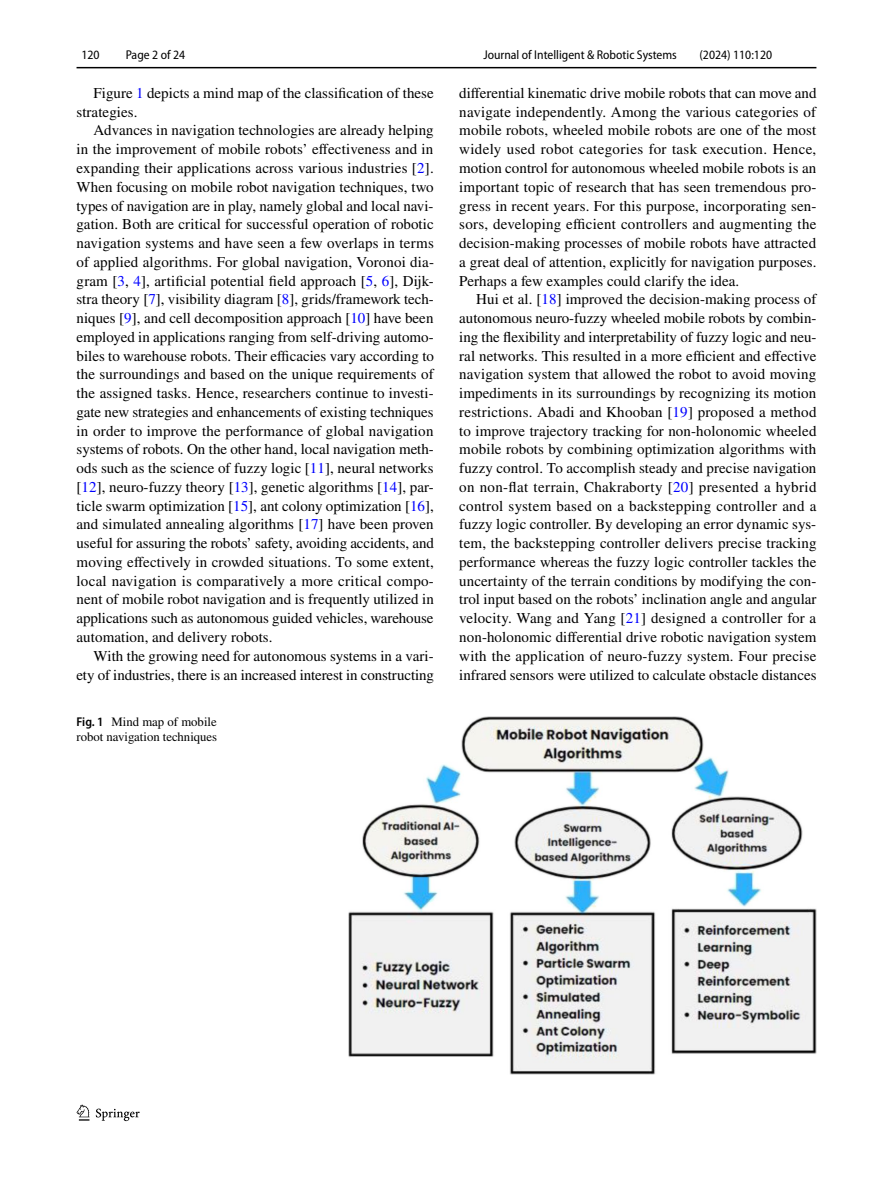
<style>
.page{position:relative;width:893px;height:1187px;background:#fff}
.page>*{position:absolute;margin:0;border:0;box-sizing:border-box;transform-origin:0 0}
.t1{font:15px/18.8px "STIX";color:#000;text-align:justify}
.t2{font:semi-condensed 12.75px "Myriad Pro";color:#000}
.t3{font:12.75px/15px "STIX";color:#000}
.s1{color:#00f}
.s2{font-family:"Myriad Pro";font-weight:600;font-stretch:semi-condensed}
</style>
<div class="page">
<hr style="left:77px;top:67px;width:739px;height:1px;background:#000">
<svg style="left:77px;top:1104px;width:12px;height:16px"></svg>
<svg style="left:96px;top:1108px;width:44px;height:12px"></svg>
<img style="left:349px;top:716px;width:467px;height:357px">
<p class="t2" style="left:82px;top:48px;width:20px">120</p>
<p class="t2" style="left:126px;top:48px;width:61px">Page 2 of 24</p>
<p class="t2" style="left:483px;top:48px;width:195px">Journal of Intelligent &amp; Robotic Systems</p>
<p class="t2" style="left:699px;top:48px;width:74px">(2024) 110:120</p>
<p class="t1" style="left:77px;top:84px;width:359px;text-indent:17px">Figure <span class="s1">1</span> depicts a mind map of the classification of these strategies.</p>
<p class="t1" style="left:77px;top:122px;width:359px;text-indent:17px">Advances in navigation technologies are already helping in the improvement of mobile robots’ effectiveness and in expanding their applications across various industries [<span class="s1">2</span>].<br>When focusing on mobile robot navigation techniques, two types of navigation are in play, namely global and local navi&shy;gation. Both are critical for successful operation of robotic navigation systems and have seen a few overlaps in terms of applied algorithms. For global navigation, Voronoi dia&shy;gram [<span class="s1">3</span>, <span class="s1">4</span>], artificial potential field approach [<span class="s1">5</span>, <span class="s1">6</span>], Dijk&shy;stra theory [<span class="s1">7</span>], visibility diagram [<span class="s1">8</span>], grids/framework tech&shy;niques [<span class="s1">9</span>], and cell decomposition approach [<span class="s1">10</span>] have been employed in applications ranging from self-driving automo&shy;biles to warehouse robots. Their efficacies vary according to the surroundings and based on the unique requirements of the assigned tasks. Hence, researchers continue to investi&shy;gate new strategies and enhancements of existing techniques in order to improve the performance of global navigation systems of robots. On the other hand, local navigation meth&shy;ods such as the science of fuzzy logic [<span class="s1">11</span>], neural networks [<span class="s1">12</span>], neuro-fuzzy theory [<span class="s1">13</span>], genetic algorithms [<span class="s1">14</span>], par&shy;ticle swarm optimization [<span class="s1">15</span>], ant colony optimization [<span class="s1">16</span>], and simulated annealing algorithms [<span class="s1">17</span>] have been proven useful for assuring the robots’ safety, avoiding accidents, and moving effectively in crowded situations. To some extent, local navigation is comparatively a more critical compo&shy;nent of mobile robot navigation and is frequently utilized in applications such as autonomous guided vehicles, warehouse automation, and delivery robots.</p>
<p class="t1" style="left:77px;top:647px;width:359px;text-align:right">With the growing need for autonomous systems in a vari&shy;ety of industries, there is an increased interest in constructing</p>
<p class="t1" style="left:459px;top:84px;width:359px">differential kinematic drive mobile robots that can move and navigate independently. Among the various categories of mobile robots, wheeled mobile robots are one of the most widely used robot categories for task execution. Hence, motion control for autonomous wheeled mobile robots is an important topic of research that has seen tremendous pro&shy;gress in recent years. For this purpose, incorporating sen&shy;sors, developing efficient controllers and augmenting the decision-making processes of mobile robots have attracted a great deal of attention, explicitly for navigation purposes.<br>Perhaps a few examples could clarify the idea.</p>
<p class="t1" style="left:459px;top:291px;width:359px;text-indent:17px">Hui et al. [<span class="s1">18</span>] improved the decision-making process of autonomous neuro-fuzzy wheeled mobile robots by combin&shy;ing the flexibility and interpretability of fuzzy logic and neu&shy;ral networks. This resulted in a more efficient and effective navigation system that allowed the robot to avoid moving impediments in its surroundings by recognizing its motion restrictions. Abadi and Khooban [<span class="s1">19</span>] proposed a method to improve trajectory tracking for non-holonomic wheeled mobile robots by combining optimization algorithms with fuzzy control. To accomplish steady and precise navigation on non-flat terrain, Chakraborty [<span class="s1">20</span>] presented a hybrid control system based on a backstepping controller and a fuzzy logic controller. By developing an error dynamic sys&shy;tem, the backstepping controller delivers precise tracking performance whereas the fuzzy logic controller tackles the uncertainty of the terrain conditions by modifying the con&shy;trol input based on the robots’ inclination angle and angular velocity. Wang and Yang [<span class="s1">21</span>] designed a controller for a non-holonomic differential drive robotic navigation system with the application of neuro-fuzzy system. Four precise infrared sensors were utilized to calculate obstacle distances</p>
<p class="t3" style="left:77px;top:714px;width:142px"><span class="s2">Fig. 1</span> Mind map of mobile robot navigation techniques</p>
</div>
